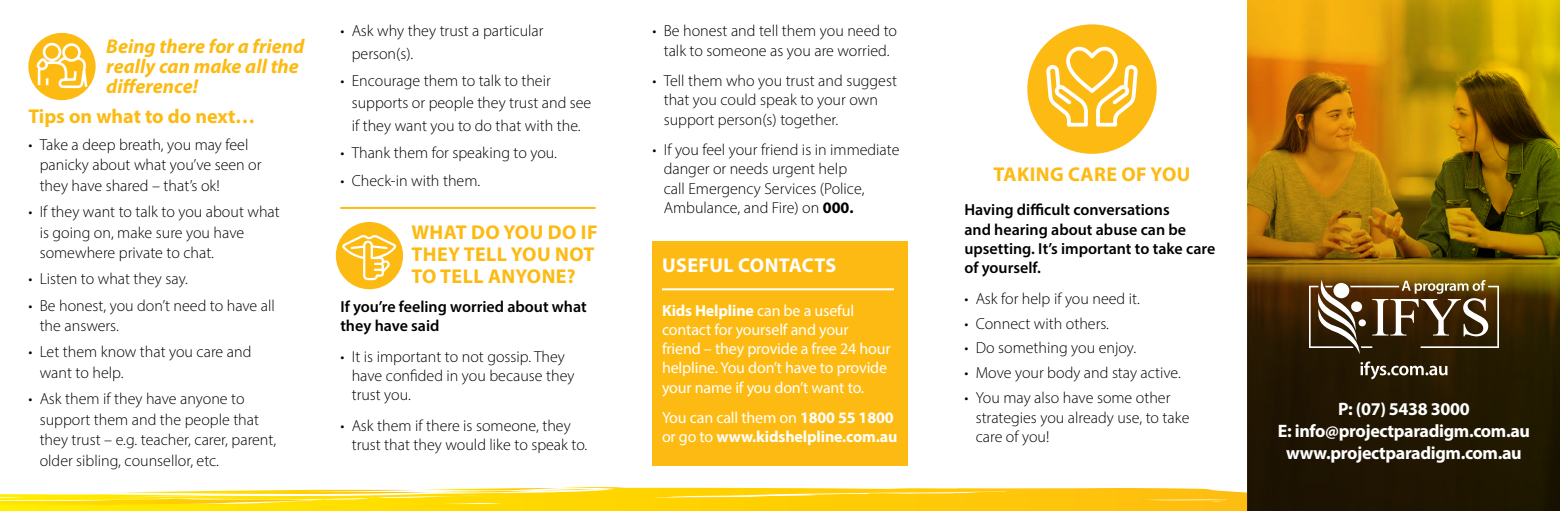
<style>
.page{position:relative;width:1560px;height:511px;background:#fff}
.page>*{position:absolute;margin:0;border:0;box-sizing:border-box;transform-origin:0 0}
.t1{font:700 20px/22px "Myriad Pro";letter-spacing:.02em;color:#fdba12}
.t2{font:italic 700 20px/20px "Myriad Pro";color:#fdba12}
.t3{font:700 20px "Myriad Pro";color:#fdba12}
.t4{font:700 20px "Myriad Pro";letter-spacing:.02em;color:#fff}
.t5{font:700 18px/22px "Myriad Pro";letter-spacing:-.02em;color:#fff;text-align:center}
.t6{font:300 16px/19.2px "Myriad Pro";color:#000}
.t7{font:600 16px/19.2px "Myriad Pro";color:#000}
.t8{font:16px/19.2px "Myriad Pro";letter-spacing:-.01em;color:#fff}
.t9{font:700 16px/19.2px "Myriad Pro";letter-spacing:-.01em;color:#fff}
.s1{font-weight:700}
.s2{font-weight:400}
</style>
<div class="page">
<svg style="left:0;top:487px;width:1247px;height:23px;background:#fed931"></svg>
<div style="left:652px;top:240px;width:255px;height:225px;background:#fdba12"></div>
<hr style="left:662px;top:288px;width:231px;height:2px;background:#fff">
<hr style="left:340px;top:207px;width:255px;height:2px;background:#fdba12">
<div style="left:336px;top:222px;width:67px;height:67px;background:#fdba12;border-radius:50%"></div>
<div style="left:28px;top:33px;width:68px;height:67px;background:#fdba12;border-radius:50%"></div>
<svg style="left:342px;top:234px;width:54px;height:46px"></svg>
<div style="left:1027px;top:24px;width:129px;height:130px;background:#fdba12;border-radius:50%"></div>
<svg style="left:1046px;top:47px;width:91px;height:79px"></svg>
<svg style="left:34px;top:41px;width:55px;height:49px"></svg>
<img style="left:1247px;top:0;width:312px;height:509px">
<svg style="left:1308px;top:279px;width:190px;height:75px"></svg>
<svg style="left:1360px;top:361px;width:87px;height:18px"></svg>
<p class="t2" style="left:106px;top:35px;width:199px">Being there for a friend really can make all the difference!</p>
<p class="t3" style="left:28px;top:103px;width:228px">Tips on what to do next…</p>
<p class="t6" style="left:40px;top:134px;width:223px;line-height:20.4px;text-indent:-11px">• Take a deep breath, you may feel panicky about what you’ve seen or they have shared – that’s ok!</p>
<p class="t6" style="left:40px;top:201px;width:241px;line-height:20.4px;text-indent:-11px">• If they want to talk to you about what is going on, make sure you have somewhere private to chat.</p>
<p class="t6" style="left:28px;top:269px;width:161px">• Listen to what they say.</p>
<p class="t6" style="left:40px;top:294px;width:237px;line-height:20.4px;text-indent:-11px">• Be honest, you don’t need to have all the answers.</p>
<p class="t6" style="left:40px;top:341px;width:213px;line-height:20.4px;text-indent:-11px">• Let them know that you care and want to help.</p>
<p class="t6" style="left:40px;top:388px;width:238px;line-height:20.4px;text-indent:-11px">• Ask them if they have anyone to support them and the people that they trust – e.g. teacher, carer, parent, older sibling, counsellor, etc.</p>
<p class="t6" style="left:652px;top:21px;width:246px;text-align:center">• Be honest and tell them you need to talk to someone as you are worried.</p>
<p class="t6" style="left:663px;top:71px;width:235px;text-indent:-11px">• Tell them who you trust and suggest that you could speak to your own support person(s) together.</p>
<p class="t6" style="left:663px;top:140px;width:237px;text-indent:-11px">• If you feel your friend is in immediate danger or needs urgent help<br>call Emergency Services (Police,<br>Ambulance, and Fire) on <span class="s1">000.</span></p>
<p class="t6" style="left:352px;top:20px;width:193px;line-height:22px;text-indent:-11px">• Ask why they trust a particular person(s).</p>
<p class="t6" style="left:352px;top:70px;width:241px;line-height:22px;text-indent:-11px">• Encourage them to talk to their supports or people they trust and see if they want you to do that with the.</p>
<p class="t6" style="left:340px;top:143px;width:218px">• Thank them for speaking to you.</p>
<p class="t6" style="left:340px;top:171px;width:141px">• Check-in with them.</p>
<p class="t1" style="left:993px;top:162px;width:198px">TAKING CARE OF YOU</p>
<p class="t7" style="left:964px;top:200px;width:252px">Having difficult conversations<br>and hearing about abuse can be upsetting. It’s important to take care of yourself.</p>
<p class="t6" style="left:964px;top:288px;width:177px">• Ask for help if you need it.</p>
<p class="t6" style="left:964px;top:313px;width:146px">• Connect with others.</p>
<p class="t6" style="left:964px;top:338px;width:173px">• Do something you enjoy.</p>
<p class="t6" style="left:964px;top:363px;width:218px">• Move your body and stay active.</p>
<p class="t6" style="left:975px;top:388px;width:215px;text-indent:-11px">• You may also have some other strategies you already use, to take care of you!</p>
<p class="t1" style="left:411px;top:220px;width:187px">WHAT DO YOU DO IF<br>THEY TELL YOU NOT<br>TO TELL ANYONE?</p>
<p class="t4" style="left:662px;top:252px;width:176px">USEFUL CONTACTS</p>
<p class="t8" style="left:662px;top:300px;width:230px"><span class="s1">Kids Helpline</span> can be a useful contact for yourself and your friend – they provide a free 24 hour helpline. You don’t have to provide your name if you don’t want to.</p>
<p class="t9" style="left:662px;top:407px;width:237px"><span class="s2">You can call them on</span> 1800 55 1800 <span class="s2">or go to</span> www.kidshelpline.com.au</p>
<p class="t7" style="left:340px;top:296px;width:248px">If you’re feeling worried about what they have said</p>
<p class="t6" style="left:352px;top:346px;width:224px;text-indent:-11px">• It is important to not gossip. They have confided in you because they trust you.</p>
<p class="t6" style="left:352px;top:415px;width:237px;text-indent:-11px">• Ask them if there is someone, they trust that they would like to speak to.</p>
<p class="t5" style="left:1277px;top:397px;width:254px">P: (07) 5438 3000<br>E: info@projectparadigm.com.au www.projectparadigm.com.au</p>
</div>
